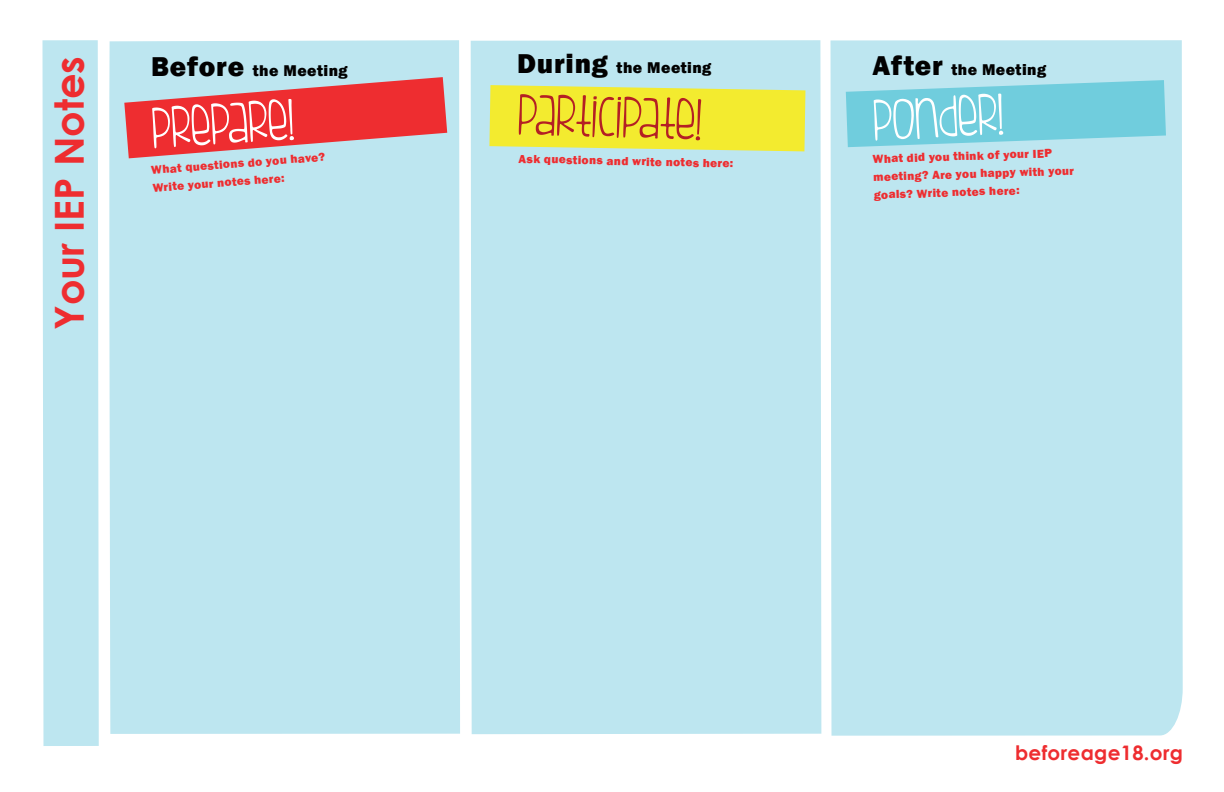
<style>
.page{position:relative;width:1224px;height:792px;background:#fff}
.page>*{position:absolute;margin:0;border:0;box-sizing:border-box;transform-origin:0 0}
.t1{font:300 60px "FIS Hfingers";color:#fff}
.t2{font:300 60px "FIS Hfingers";color:#b41f24}
.t3{font:700 40px "Century Gothic";color:#ee2d30}
.t4{font:700 20px "Century Gothic";letter-spacing:.015em;color:#ee2d30}
.t5{font:800 16px "Franklin Gothic";letter-spacing:.03em;color:#010101}
.t6{font:800 12px/18px "Franklin Gothic";color:#ee2d30}
.s1{font-size:28px}
</style>
<div class="page">
<div style="left:471px;top:40px;width:350px;height:694px;background:#bde6f0"></div>
<svg style="left:489px;top:85px;width:316px;height:66px;background:#eeea3e"></svg>
<div style="left:42px;top:40px;width:57px;height:706px;background:#bde6f0"></div>
<div style="left:831px;top:40px;width:352px;height:696px;background:#bde6f0"></div>
<svg style="left:109px;top:40px;width:351px;height:694px;background:#c0e7f0"></svg>
<svg style="left:124px;top:77px;width:323px;height:81px;background:#de676d"></svg>
<svg style="left:846px;top:80px;width:320px;height:67px;background:#7dd1e0"></svg>
<h2 class="t3" style="left:39px;top:330px;width:276px;rotate:-90deg">Your IEP Notes</h2>
<h3 class="t5" style="left:151px;top:60px;width:198px"><span class="s1">Before</span> the Meeting</h3>
<p class="t1" style="left:150px;top:96px;width:144px;rotate:-4deg">Prepare!</p>
<p class="t6" style="left:151px;top:160px;width:176px;rotate:-4deg">What questions do you have?<br>Write your notes here:</p>
<h3 class="t5" style="left:517px;top:57px;width:196px"><span class="s1">During</span> the Meeting</h3>
<p class="t2" style="left:520px;top:81px;width:186px;rotate:2deg">Participate!</p>
<p class="t6" style="left:519px;top:150px;width:216px;rotate:1deg">Ask questions and write notes here:</p>
<h3 class="t5" style="left:873px;top:60px;width:175px"><span class="s1">After</span> the Meeting</h3>
<p class="t1" style="left:872px;top:88px;width:132px;rotate:-3deg">ponder!</p>
<p class="t6" style="left:872px;top:150px;width:202px;rotate:-2deg">What did you think of your IEP meeting? Are you happy with your goals? Write notes here:</p>
<p class="t4" style="left:1015px;top:737px;width:169px">beforeage18.org</p>
</div>
